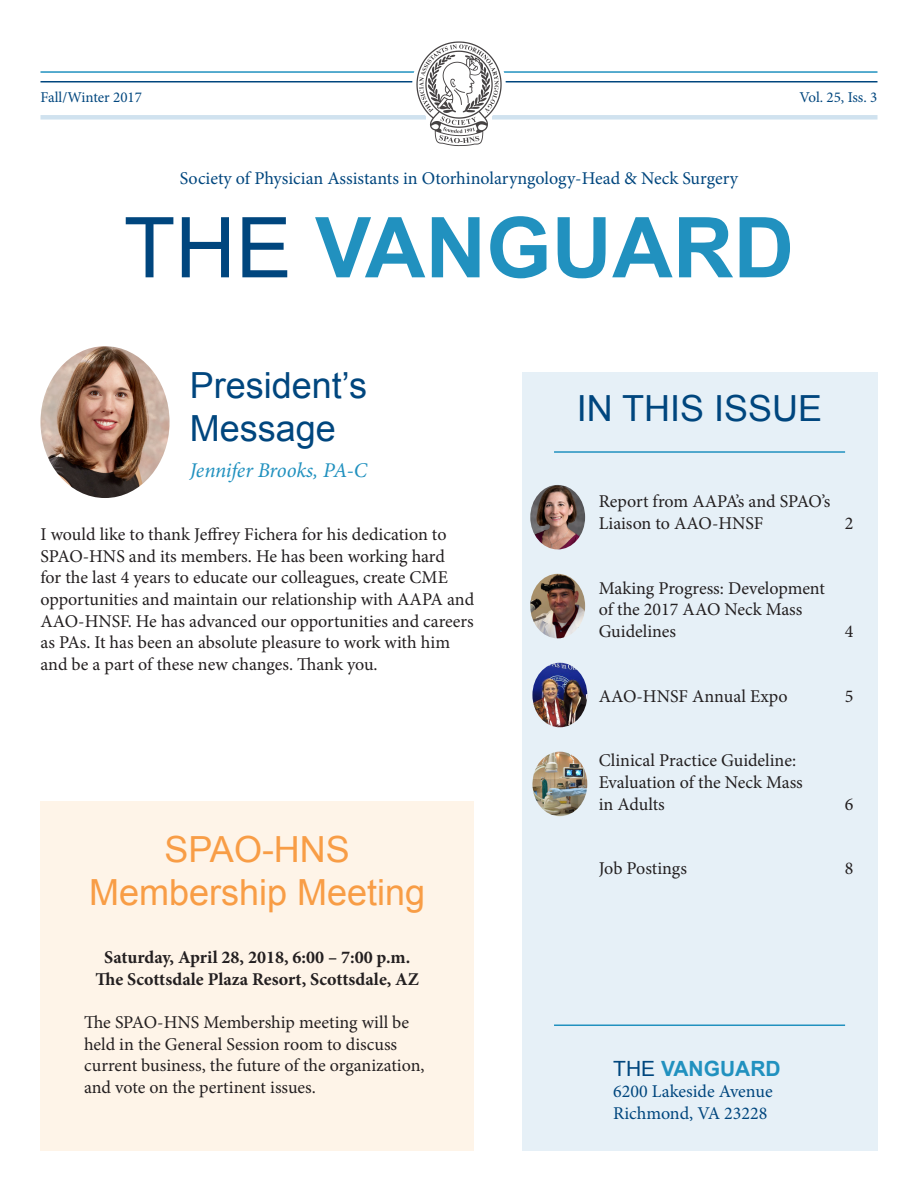
<style>
.page{position:relative;width:918px;height:1188px;background:#fff}
.page>*{position:absolute;margin:0;border:0;box-sizing:border-box;transform-origin:0 0}
.t1{font:700 84px "Arial";color:#2191bf}
.t2{font:36px/43.2px "Arial";color:#00467e}
.t3{font:36px/43.2px "Arial";color:#f89d46;text-align:center}
.t4{font:italic 21px "Minion Pro";letter-spacing:-.01em;color:#2191bf}
.t5{font:700 21px "Arial";color:#2191bf}
.t6{font:18px/21.6px "Minion Pro";letter-spacing:-.005em;color:#231f20}
.t7{font:18px/21.6px "Minion Pro";color:#00467e}
.t8{font:700 18px/21.6px "Minion Pro";color:#231f20;text-align:center}
.t9{font:15px "Minion Pro";color:#00467e}
.s1{font-weight:400;color:#00467e}
</style>
<div class="page">
<div style="left:40px;top:115px;width:838px;height:5px;background:#d0e2ef"></div>
<hr style="left:40px;top:71px;width:838px;height:2px;background:#2191bf">
<hr style="left:40px;top:81px;width:838px;height:1px;background:#00467e">
<div style="left:522px;top:372px;width:356px;height:779px;background:#e6f0f7"></div>
<img style="left:407px;top:41px;width:104px;height:106px">
<hr style="left:554px;top:451px;width:291px;height:2px;background:#2191bf">
<img style="left:40px;top:346px;width:130px;height:152px">
<div style="left:40px;top:801px;width:434px;height:350px;background:#fef4e8"></div>
<hr style="left:554px;top:1024px;width:291px;height:2px;background:#2191bf">
<img style="left:530px;top:485px;width:55px;height:64px">
<img style="left:530px;top:574px;width:55px;height:64px">
<img style="left:532px;top:663px;width:55px;height:64px">
<img style="left:532px;top:752px;width:55px;height:64px">
<p class="t9" style="left:40px;top:88px;width:103px">Fall/Winter 2017</p>
<p class="t9" style="left:799px;top:88px;width:80px">Vol. 25, Iss. 3</p>
<p class="t7" style="left:180px;top:168px;width:560px">Society of Physician Assistants in Otorhinolaryngology-Head &amp; Neck Surgery</p>
<h1 class="t1" style="left:124px;top:192px;width:672px"><span class="s1">THE</span> VANGUARD</h1>
<h2 class="t2" style="left:190px;top:364px;width:179px">President’s<br>Message</h2>
<p class="t4" style="left:190px;top:456px;width:179px">Jennifer Brooks, PA-C</p>
<p class="t6" style="left:40px;top:524px;width:435px">I would like to thank Jeffrey Fichera for his dedication to SPAO-HNS and its members. He has been working hard<br>for the last 4 years to educate our colleagues, create CME opportunities and maintain our relationship with AAPA and AAO-HNSF. He has advanced our opportunities and careers as PAs. It has been an absolute pleasure to work with him and be a part of these new changes. Thank you.</p>
<h2 class="t3" style="left:89px;top:828px;width:338px">SPAO-HNS<br>Membership Meeting</h2>
<p class="t8" style="left:96px;top:947px;width:325px">Saturday, April 28, 2018, 6:00 – 7:00 p.m.<br>The Scottsdale Plaza Resort, Scottsdale, AZ</p>
<p class="t6" style="left:84px;top:1012px;width:342px">The SPAO-HNS Membership meeting will be held in the General Session room to discuss current business, the future of the organization, and vote on the pertinent issues.</p>
<h2 class="t2" style="left:577px;top:387px;width:247px">IN THIS ISSUE</h2>
<p class="t6" style="left:599px;top:491px;width:233px">Report from AAPA’s and SPAO’s<br>Liaison to AAO-HNSF</p>
<p class="t6" style="left:845px;top:512px;width:10px">2</p>
<p class="t6" style="left:599px;top:577px;width:228px">Making Progress: Development of the 2017 AAO Neck Mass<br>Guidelines</p>
<p class="t6" style="left:845px;top:620px;width:10px">4</p>
<p class="t6" style="left:599px;top:685px;width:190px">AAO-HNSF Annual Expo</p>
<p class="t6" style="left:845px;top:685px;width:10px">5</p>
<p class="t6" style="left:599px;top:750px;width:206px">Clinical Practice Guideline:<br>Evaluation of the Neck Mass in Adults</p>
<p class="t6" style="left:845px;top:793px;width:10px">6</p>
<p class="t6" style="left:599px;top:858px;width:90px">Job Postings</p>
<p class="t6" style="left:845px;top:858px;width:10px">8</p>
<p class="t5" style="left:613px;top:1055px;width:64px"><span class="s1">The</span> VANGUARD</p>
<p class="t7" style="left:613px;top:1081px;width:161px">6200 Lakeside Avenue<br>Richmond, VA 23228</p>
</div>
